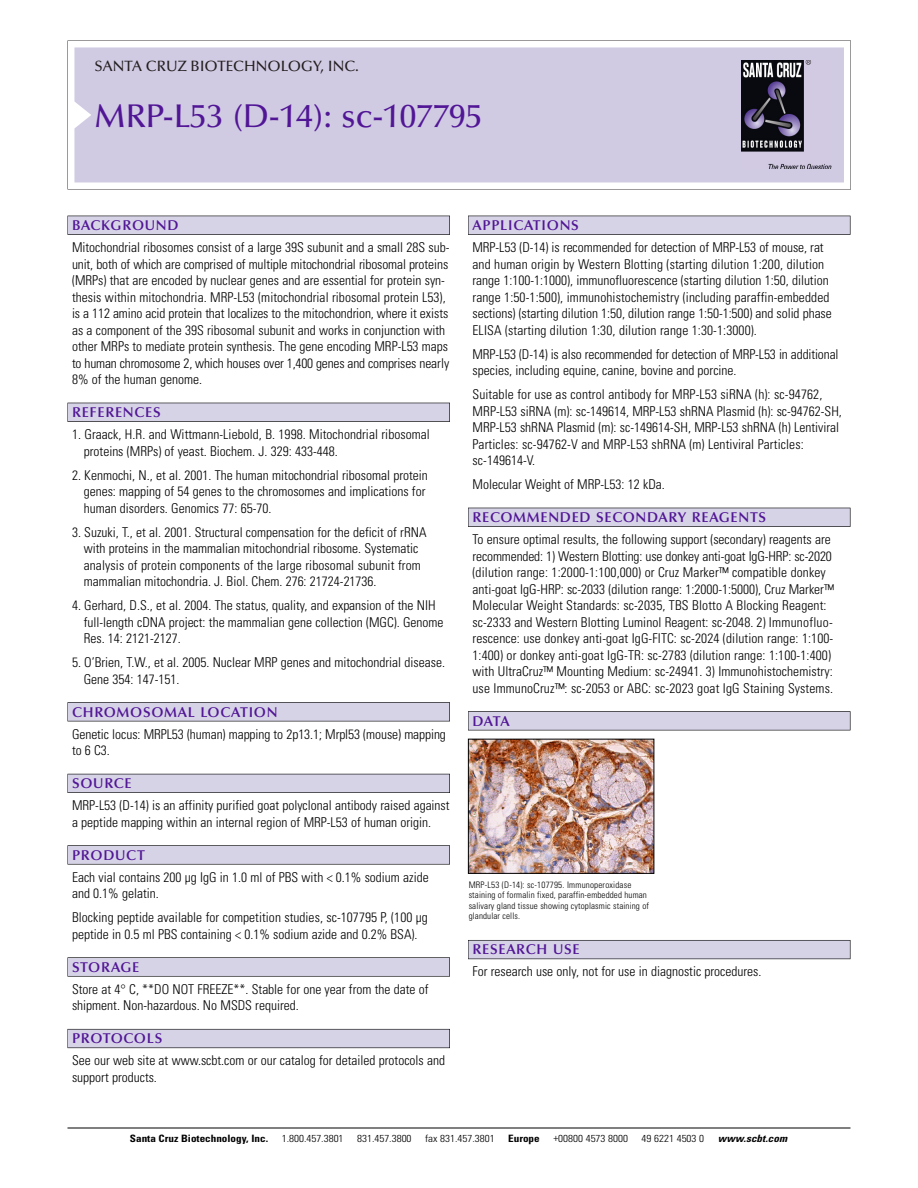
<style>
.page{position:relative;width:918px;height:1188px;background:#fff}
.page>*{position:absolute;margin:0;border:0;box-sizing:border-box;transform-origin:0 0}
.t1{font:500 33px "Optima";color:#511695}
.t2{font:500 15px "Optima";color:#231f20}
.t3{font:600 14.25px "Optima";letter-spacing:.05em;color:#511695}
.t4{font:300 condensed 13.5px/16.5px "Univers";color:#000}
.t5{font:300 condensed 10.2px "Univers";color:#000;scale:1.1 1}
.t6{font:700 condensed 10.2px "Univers";color:#000;scale:1.1 1}
.t7{font:italic 700 condensed 10.2px "Univers";letter-spacing:.005em;color:#000;scale:1.1 1}
.t8{font:300 condensed 9px/10.5px "Univers";letter-spacing:.015em;color:#000}
</style>
<div class="page">
<svg style="left:68px;top:40px;width:783px;height:149px"></svg>
<div style="left:74px;top:47px;width:770px;height:135px;background:#d1cae3"></div>
<img style="left:741px;top:60px;width:90px;height:108px">
<div style="left:68px;top:216px;width:382px;height:19px;background:#525155"></div>
<div style="left:68px;top:216px;width:381px;height:18px;background:#d7d3e7"></div>
<div style="left:68px;top:403px;width:382px;height:19px;background:#515055"></div>
<div style="left:68px;top:403px;width:381px;height:18px;background:#d7d3e7"></div>
<div style="left:68px;top:702px;width:382px;height:19px;background:#545357"></div>
<div style="left:68px;top:703px;width:381px;height:18px;background:#d7d3e7"></div>
<div style="left:68px;top:774px;width:382px;height:19px;background:#54535a"></div>
<div style="left:68px;top:774px;width:381px;height:18px;background:#d7d3e7"></div>
<svg style="left:68px;top:845px;width:382px;height:20px"></svg>
<div style="left:68px;top:846px;width:381px;height:18px;background:#d7d3e7"></div>
<div style="left:68px;top:957px;width:382px;height:20px;background:#626263"></div>
<div style="left:68px;top:958px;width:381px;height:18px;background:#d7d3e7"></div>
<div style="left:68px;top:1029px;width:382px;height:19px;background:#66646d"></div>
<div style="left:68px;top:1030px;width:381px;height:18px;background:#d7d3e7"></div>
<div style="left:468px;top:216px;width:382px;height:19px;background:#525155"></div>
<div style="left:468px;top:216px;width:382px;height:18px;background:#d7d3e7"></div>
<div style="left:468px;top:508px;width:382px;height:19px;background:#515055"></div>
<div style="left:468px;top:508px;width:382px;height:18px;background:#d7d3e7"></div>
<div style="left:468px;top:711px;width:382px;height:19px;background:#545357"></div>
<div style="left:468px;top:712px;width:382px;height:18px;background:#d7d3e7"></div>
<div style="left:468px;top:940px;width:382px;height:19px;background:#5b5961"></div>
<div style="left:468px;top:941px;width:382px;height:18px;background:#d7d3e7"></div>
<hr style="left:68px;top:1128px;width:782px;height:1px;background:#000">
<img style="left:470px;top:741px;width:182px;height:131px">
<div style="left:468px;top:739px;width:186px;height:135px;border:1px solid #000"></div>
<p class="t2" style="left:94px;top:61px;width:266px">SANTA CRUZ BIOTECHNOLOGY, INC.</p>
<h1 class="t1" style="left:94px;top:103px;width:389px">MRP-L53 (D-14): sc-107795</h1>
<p class="t3" style="left:72px;top:219px;width:108px">BACKGROUND</p>
<p class="t4" style="left:72px;top:240px;width:379px">Mitochondrial ribosomes consist of a large 39S subunit and a small 28S sub&shy;unit, both of which are comprised of multiple mitochondrial ribosomal proteins (MRPs) that are encoded by nuclear genes and are essential for protein syn&shy;thesis within mitochondria. MRP-L53 (mitochondrial ribosomal protein L53), is a 112 amino acid protein that localizes to the mitochondrion, where it exists as a component of the 39S ribosomal subunit and works in conjunction with other MRPs to mediate protein synthesis. The gene encoding MRP-L53 maps to human chromosome 2, which houses over 1,400 genes and comprises nearly 8% of the human genome.</p>
<p class="t3" style="left:72px;top:407px;width:90px">REFERENCES</p>
<p class="t4" style="left:84px;top:427px;width:348px;text-indent:-12px">1. Graack, H.R. and Wittmann-Liebold, B. 1998. Mitochondrial ribosomal proteins (MRPs) of yeast. Biochem. J. 329: 433-448.</p>
<p class="t4" style="left:84px;top:468px;width:346px;text-indent:-12px">2. Kenmochi, N., et al. 2001. The human mitochondrial ribosomal protein genes: mapping of 54 genes to the chromosomes and implications for human disorders. Genomics 77: 65-70.</p>
<p class="t4" style="left:84px;top:525px;width:344px;text-indent:-12px">3. Suzuki, T., et al. 2001. Structural compensation for the deficit of rRNA with proteins in the mammalian mitochondrial ribosome. Systematic analysis of protein components of the large ribosomal subunit from mammalian mitochondria. J. Biol. Chem. 276: 21724-21736.</p>
<p class="t4" style="left:84px;top:598px;width:361px;text-indent:-12px">4. Gerhard, D.S., et al. 2004. The status, quality, and expansion of the NIH full-length cDNA project: the mammalian gene collection (MGC). Genome<br>Res. 14: 2121-2127.</p>
<p class="t4" style="left:84px;top:655px;width:363px;text-indent:-12px">5. O’Brien, T.W., et al. 2005. Nuclear MRP genes and mitochondrial disease.<br>Gene 354: 147-151.</p>
<p class="t3" style="left:72px;top:706px;width:207px">CHROMOSOMAL LOCATION</p>
<p class="t4" style="left:72px;top:727px;width:375px">Genetic locus: MRPL53 (human) mapping to 2p13.1; Mrpl53 (mouse) mapping to 6 C3.</p>
<p class="t3" style="left:72px;top:778px;width:61px">SOURCE</p>
<p class="t4" style="left:72px;top:798px;width:379px">MRP-L53 (D-14) is an affinity purified goat polyclonal antibody raised against a peptide mapping within an internal region of MRP-L53 of human origin.</p>
<p class="t3" style="left:72px;top:849px;width:74px">PRODUCT</p>
<p class="t4" style="left:72px;top:870px;width:358px">Each vial contains 200 µg IgG in 1.0 ml of PBS with &lt; 0.1% sodium azide and 0.1% gelatin.</p>
<p class="t4" style="left:72px;top:910px;width:357px">Blocking peptide available for competition studies, sc-107795 P, (100 µg peptide in 0.5 ml PBS containing &lt; 0.1% sodium azide and 0.2% BSA).</p>
<p class="t3" style="left:72px;top:961px;width:69px">STORAGE</p>
<p class="t4" style="left:72px;top:982px;width:358px">Store at 4° C, **DO NOT FREEZE**. Stable for one year from the date of shipment. Non-hazardous. No MSDS required.</p>
<p class="t3" style="left:72px;top:1033px;width:92px">PROTOCOLS</p>
<p class="t4" style="left:72px;top:1054px;width:375px">See our web site at www.scbt.com or our catalog for detailed protocols and support products.</p>
<p class="t3" style="left:473px;top:219px;width:108px">APPLICATIONS</p>
<p class="t4" style="left:473px;top:240px;width:361px">MRP-L53 (D-14) is recommended for detection of MRP-L53 of mouse, rat and human origin by Western Blotting (starting dilution 1:200, dilution range 1:100-1:1000), immunofluorescence (starting dilution 1:50, dilution range 1:50-1:500), immunohistochemistry (including paraffin-embedded sections) (starting dilution 1:50, dilution range 1:50-1:500) and solid phase ELISA (starting dilution 1:30, dilution range 1:30-1:3000).</p>
<p class="t4" style="left:473px;top:347px;width:368px">MRP-L53 (D-14) is also recommended for detection of MRP-L53 in additional species, including equine, canine, bovine and porcine.</p>
<p class="t4" style="left:473px;top:387px;width:371px">Suitable for use as control antibody for MRP-L53 siRNA (h): sc-94762, MRP-L53 siRNA (m): sc-149614, MRP-L53 shRNA Plasmid (h): sc-94762-SH, MRP-L53 shRNA Plasmid (m): sc-149614-SH, MRP-L53 shRNA (h) Lentiviral Particles: sc-94762-V and MRP-L53 shRNA (m) Lentiviral Particles: sc-149614-V.</p>
<p class="t4" style="left:473px;top:477px;width:194px">Molecular Weight of MRP-L53: 12 kDa.</p>
<p class="t3" style="left:473px;top:512px;width:295px">RECOMMENDED SECONDARY REAGENTS</p>
<p class="t4" style="left:473px;top:532px;width:363px">To ensure optimal results, the following support (secondary) reagents are recommended: 1) Western Blotting: use donkey anti-goat IgG-HRP: sc-2020 (dilution range: 1:2000-1:100,000) or Cruz Marker™ compatible donkey anti-goat IgG-HRP: sc-2033 (dilution range: 1:2000-1:5000), Cruz Marker™ Molecular Weight Standards: sc-2035, TBS Blotto A Blocking Reagent: sc-2333 and Western Blotting Luminol Reagent: sc-2048. 2) Immunofluo&shy;rescence: use donkey anti-goat IgG-FITC: sc-2024 (dilution range: 1:100- 1:400) or donkey anti-goat IgG-TR: sc-2783 (dilution range: 1:100-1:400) with UltraCruz™ Mounting Medium: sc-24941. 3) Immunohistochemistry: use ImmunoCruz™: sc-2053 or ABC: sc-2023 goat IgG Staining Systems.</p>
<p class="t3" style="left:473px;top:715px;width:39px">DATA</p>
<p class="t8" style="left:469px;top:880px;width:182px">MRP-L53 (D-14): sc-107795. Immunoperoxidase staining of formalin fixed, paraffin-embedded human salivary gland tissue showing cytoplasmic staining of glandular cells.</p>
<p class="t3" style="left:473px;top:944px;width:109px">RESEARCH USE</p>
<p class="t4" style="left:473px;top:965px;width:290px">For research use only, not for use in diagnostic procedures.</p>
<p class="t6" style="left:130px;top:1135px;width:127px">Santa Cruz Biotechnology, Inc.</p>
<p class="t5" style="left:282px;top:1135px;width:58px">1.800.457.3801</p>
<p class="t5" style="left:357px;top:1135px;width:51px">831.457.3800</p>
<p class="t5" style="left:425px;top:1135px;width:65px">fax 831.457.3801</p>
<p class="t6" style="left:508px;top:1135px;width:30px">Europe</p>
<p class="t5" style="left:553px;top:1135px;width:69px">+00800 4573 8000</p>
<p class="t5" style="left:642px;top:1135px;width:58px">49 6221 4503 0</p>
<p class="t7" style="left:718px;top:1135px;width:64px">www.scbt.com</p>
</div>
